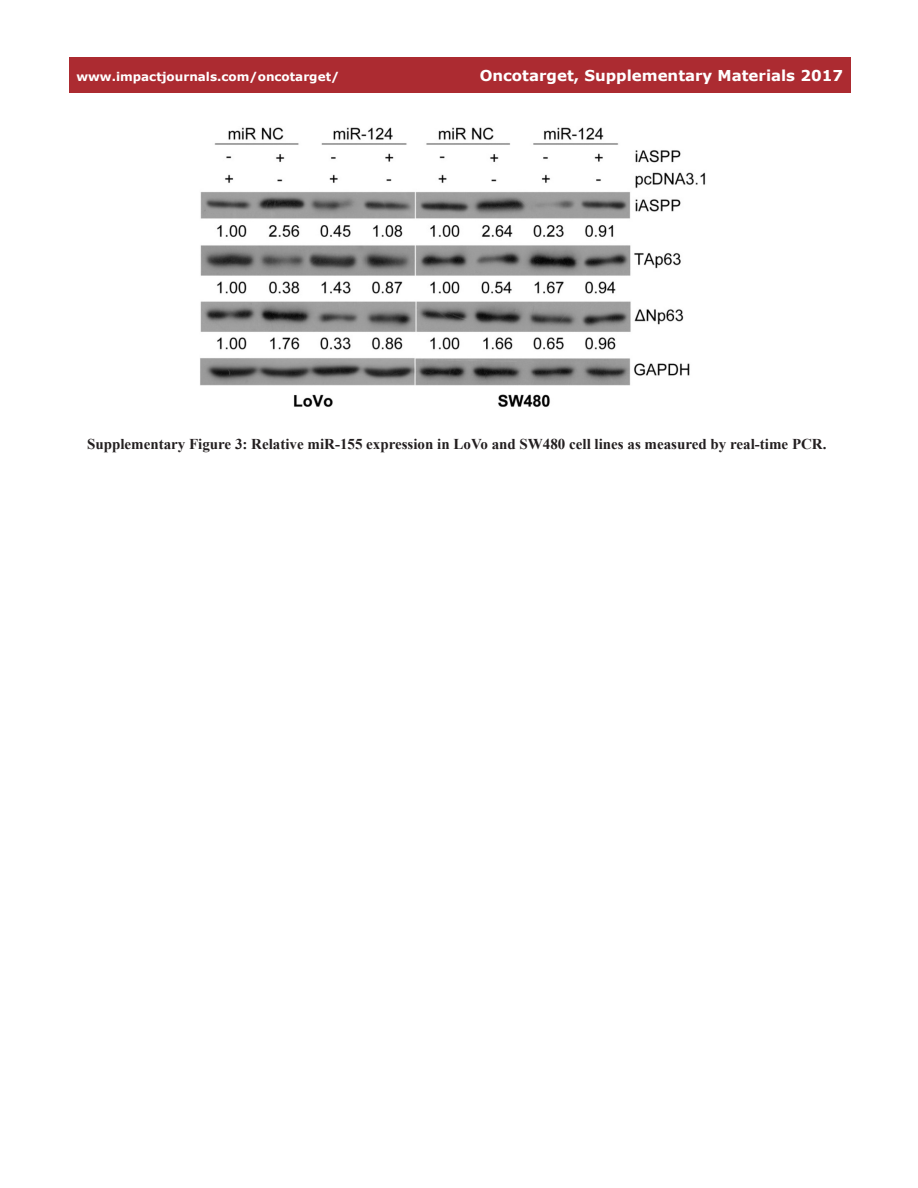
<style>
.page{position:relative;width:918px;height:1188px;background:#fff}
.page>*{position:absolute;margin:0;border:0;box-sizing:border-box;transform-origin:0 0}
.figuretext{font:700 15px "Times New Roman";color:#231f20}
.t1{font:700 15px "Verdana";color:#fff}
.t2{font:700 12px "Verdana";color:#fff}
</style>
<div class="page">
<div style="left:69px;top:57px;width:781px;height:36px;background:#ac2b31"></div>
<img style="left:200px;top:127px;width:506px;height:280px">
<p class="t2" style="left:76px;top:68px;width:264px">www.impactjournals.com/oncotarget/</p>
<p class="t1" style="left:480px;top:65px;width:365px">Oncotarget, Supplementary Materials 2017</p>
<p class="figuretext" style="left:87px;top:433px;width:741px">Supplementary Figure 3: Relative miR-155 expression in LoVo and SW480 cell lines as measured by real-time PCR.</p>
</div>
